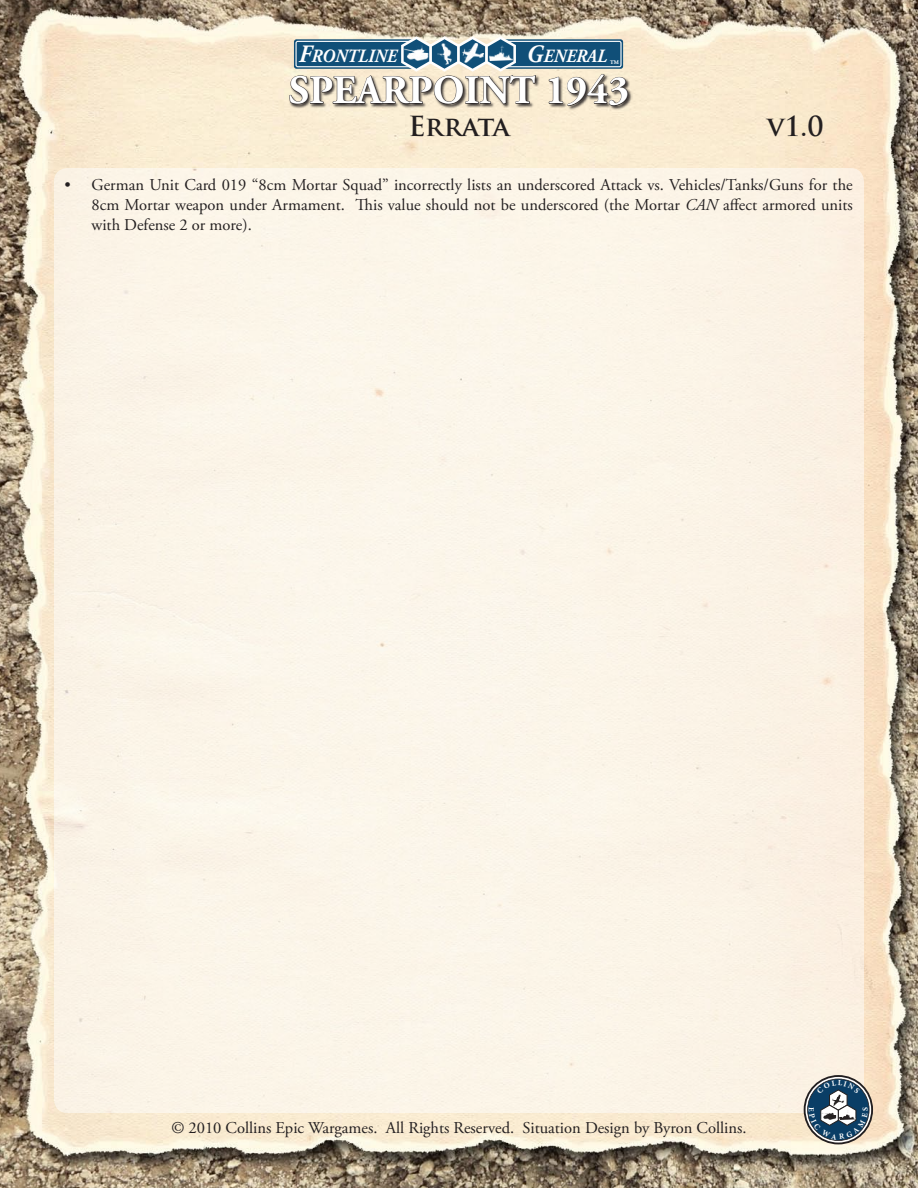
<style>
.page{position:relative;width:918px;height:1188px;background:#fff}
.page>*{position:absolute;margin:0;border:0;box-sizing:border-box;transform-origin:0 0}
.t1{font:700 40.35px "Adobe Garamond Pro";color:#fff}
.t2{font:700 27px "Trajan Pro";letter-spacing:-.01em;color:#231f20}
.t3{font:italic 700 18.75px "Adobe Garamond Pro";color:#fff;scale:.91 1}
.t4{font:16.5px/19.8px "Adobe Garamond Pro";color:#231f20;text-align:justify}
.t5{font:700 5.7px "Adobe Garamond Pro";color:#fff}
.s1{font-size:24.9px}
.s2{font-style:italic}
</style>
<div class="page">
<img style="left:0;top:0;width:918px;height:1188px">
<div style="left:289px;top:74px;width:344px;height:37px;background:#231f20;opacity:.85"></div>
<svg style="left:289px;top:36px;width:339px;height:70px"></svg>
<div style="left:54px;top:168px;width:810px;height:945px;background:#fbf4e8;border-radius:14px"></div>
<div style="left:804px;top:1075px;width:69px;height:69px;border:2px solid #231f20;border-radius:50%"></div>
<svg style="left:807px;top:1079px;width:62px;height:62px"></svg>
<p class="t4" style="left:64px;top:176px;width:8px">•</p>
<p class="t3" style="left:299px;top:45px;width:109px"><span class="s1">F</span>RONTLINE</p>
<p class="t3" style="left:526px;top:45px;width:90px"><span class="s1">G</span>ENERAL</p>
<p class="t5" style="left:610px;top:59px;width:10px">TM</p>
<h1 class="t1" style="left:289px;top:67px;width:342px">SPEARPOINT 1943</h1>
<h2 class="t2" style="left:409px;top:109px;width:103px">Errata</h2>
<h2 class="t2" style="left:767px;top:109px;width:58px">v1.0</h2>
<p class="t4" style="left:91px;top:176px;width:763px">German Unit Card 019 “8cm Mortar Squad” incorrectly lists an underscored Attack vs. Vehicles/Tanks/Guns for the 8cm Mortar weapon under Armament. This value should not be underscored (the Mortar <span class="s2">CAN</span> affect armored units with Defense 2 or more).</p>
<p class="t4" style="left:171px;top:1119px;width:577px">© 2010 Collins Epic Wargames. All Rights Reserved. Situation Design by Byron Collins.</p>
</div>
